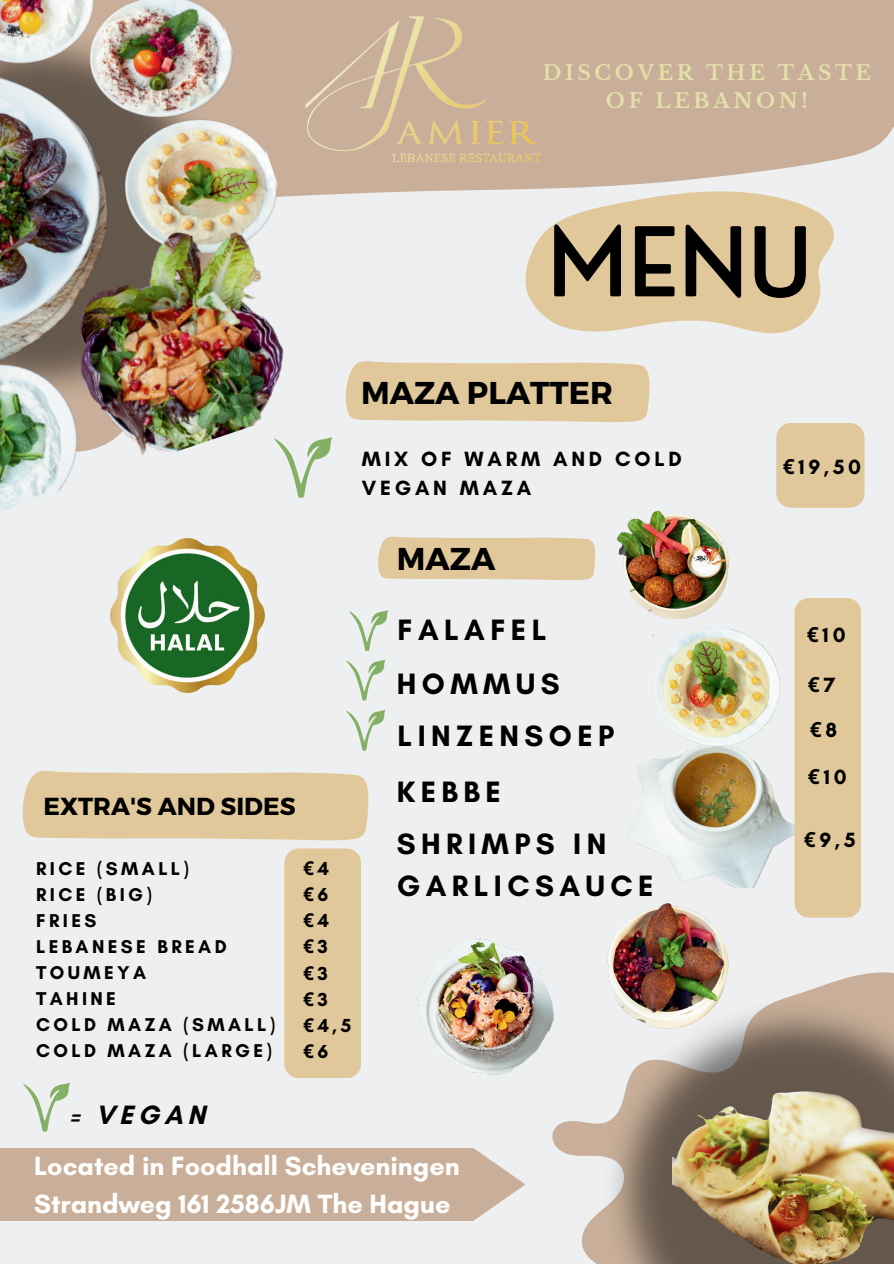
<style>
.page{position:relative;width:894px;height:1264px;background:#fff}
.page>*{position:absolute;margin:0;border:0;box-sizing:border-box;transform-origin:0 0}
.t1{font:500 93.45px "Nourd";color:#000}
.t2{font:700 31.5px "Montserrat";color:#000}
.t3{font:700 30px/53.1px "Glacial Indifference";letter-spacing:.18em;color:#000}
.t4{font:700 27px "Glacial Indifference";letter-spacing:.18em;color:#000}
.t5{font:700 26.85px/37.2px "Glacial Indifference";color:#fff}
.t6{font:700 24.6px "Montserrat";color:#000}
.t7{font:700 21px/29.2px "Glacial Indifference";letter-spacing:.18em;color:#000}
.t8{font:700 21px/45.3px "Noto Sans";color:#000}
.t9{font:700 20.25px/28.2px "Libre Baskerville";letter-spacing:.18em;color:#e3e0a9;text-align:center}
.t10{font:700 19.2px/26.1px "Noto Sans";color:#000;text-align:justify}
.t11{font:700 19.2px "Glacial Indifference";color:#000}
.t12{font:700 18.9px/26px "Glacial Indifference";letter-spacing:.18em;color:#000}
.s1{font-family:"Noto Sans"}
.s2{font-family:"Glacial Indifference"}
</style>
<div class="page">
<div style="left:0;top:0;width:893px;height:1263px;background:#edeff0"></div>
<svg style="left:348px;top:0;width:545px;height:233px;fill:#c9af99"></svg>
<img style="left:627px;top:767px;width:167px;height:120px">
<svg style="left:552px;top:972px;width:341px;height:291px"></svg>
<img style="left:604px;top:1000px;width:289px;height:263px">
<div style="left:0;top:1148px;width:525px;height:72px;background:#c9af99"></div>
<svg style="left:525px;top:191px;width:308px;height:142px"></svg>
<svg style="left:378px;top:536px;width:184px;height:44px"></svg>
<div style="left:794px;top:598px;width:66px;height:319px;background:#e0c89a;border-radius:15px"></div>
<svg style="left:348px;top:361px;width:302px;height:61px"></svg>
<div style="left:776px;top:423px;width:88px;height:84px;background:#e0c89a;border-radius:15px"></div>
<img style="left:604px;top:903px;width:126px;height:140px">
<img style="left:648px;top:639px;width:131px;height:128px">
<img style="left:562px;top:478px;width:241px;height:161px">
<img style="left:672px;top:1060px;width:221px;height:203px">
<svg style="left:349px;top:610px;width:39px;height:40px"></svg>
<svg style="left:346px;top:659px;width:39px;height:41px"></svg>
<img style="left:110px;top:579px;width:155px;height:113px">
<img style="left:348px;top:15px;width:193px;height:149px">
<img style="left:0;top:0;width:348px;height:579px">
<svg style="left:23px;top:1082px;width:47px;height:49px"></svg>
<svg style="left:346px;top:710px;width:39px;height:40px"></svg>
<img style="left:417px;top:938px;width:146px;height:149px">
<svg style="left:22px;top:771px;width:347px;height:70px"></svg>
<div style="left:284px;top:848px;width:77px;height:230px;background:#e0c89a"></div>
<p class="t9" style="left:542px;top:59px;width:329px">DISCOVER THE TASTE<br>OF LEBANON!</p>
<h1 class="t1" style="left:547px;top:207px;width:266px">MENU</h1>
<h2 class="t2" style="left:361px;top:373px;width:253px">MAZA PLATTER</h2>
<p class="t7" style="left:362px;top:444px;width:321px">MIX OF WARM AND COLD<br>VEGAN MAZA</p>
<p class="t7" style="left:782px;top:452px;width:80px"><span class="s1">€</span>19,50</p>
<h3 class="t6" style="left:44px;top:791px;width:253px">EXTRA'S AND SIDES</h3>
<p class="t12" style="left:36px;top:855px;width:241px">RICE (SMALL)<br>RICE (BIG)<br>FRIES<br>LEBANESE BREAD<br>TOUMEYA<br>TAHINE<br>COLD MAZA (SMALL)<br>COLD MAZA (LARGE)</p>
<h3 class="t4" style="left:70px;top:1098px;width:136px">= VEGAN</h3>
<p class="t10" style="left:303px;top:855px;width:28px">€<span class="s2">4 </span>€<span class="s2">6 </span>€<span class="s2">4 </span>€<span class="s2">3 </span>€<span class="s2">3 </span>€<span class="s2">3</span></p>
<p class="t11" style="left:303px;top:1013px;width:50px"><span class="s1">€</span>4,5</p>
<p class="t10" style="left:303px;top:1038px;width:27px">€<span class="s2">6</span></p>
<h2 class="t2" style="left:396px;top:539px;width:100px">MAZA</h2>
<h3 class="t3" style="left:396px;top:603px;width:164px">FALAFEL<br>HOMMUS</h3>
<h3 class="t3" style="left:397px;top:709px;width:218px">LINZENSOEP</h3>
<h3 class="t3" style="left:396px;top:765px;width:105px">KEBBE</h3>
<p class="t7" style="left:806px;top:619px;width:40px"><span class="s1">€</span>10</p>
<p class="t8" style="left:807px;top:662px;width:31px">€<span class="s2">7 </span>€<span class="s2">8</span></p>
<p class="t7" style="left:807px;top:761px;width:40px"><span class="s1">€</span>10</p>
<h3 class="t3" style="left:396px;top:823px;width:258px;line-height:41.7px">SHRIMPS IN<br>GARLICSAUCE</h3>
<p class="t7" style="left:803px;top:825px;width:53px"><span class="s1">€</span>9,5</p>
<h3 class="t5" style="left:34px;top:1147px;width:427px">Located in Foodhall Scheveningen<br>Strandweg 161 2586JM The Hague</h3>
</div>
